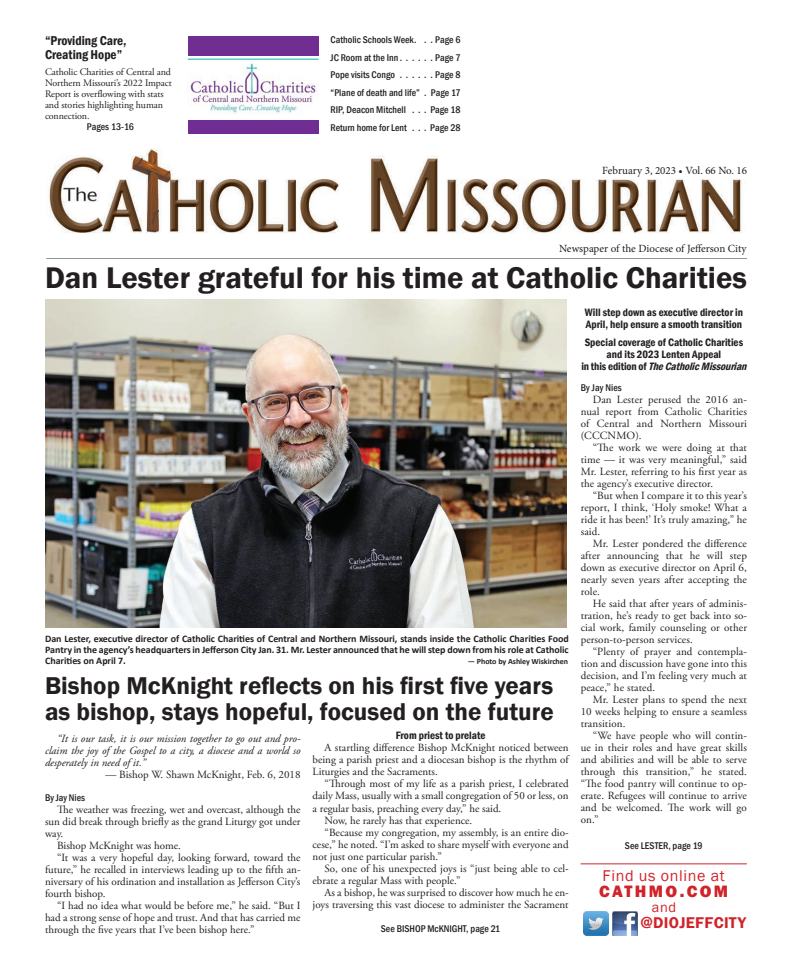
<style>
.page{position:relative;width:792px;height:972px;background:#fff}
.page>*{position:absolute;margin:0;border:0;box-sizing:border-box;transform-origin:0 0}
.Headline{font:600 30.7px "Franklin Gothic";color:#231f20}
.Headline-2{font:600 25px "Franklin Gothic";color:#231f20}
.Body_Text{font:800 17px "Franklin Gothic";letter-spacing:.14em;color:#d1232a}
.Body_Text-2{font:16px "Franklin Gothic";letter-spacing:.04em;color:#d1232a}
.Body_Text-3{font:600 16px "Franklin Gothic";letter-spacing:.02em;color:#d1232a}
.Body_Text-4{font:14.3px "Franklin Gothic";color:#d1232a}
.t1{font:600 condensed 13.2px "Franklin Gothic";color:#231f20}
.Body_Text-5{font:11px/12px "Adobe Garamond Pro";color:#231f20;text-align:justify}
.Subhead{font:600 condensed 11px/12px "Franklin Gothic";color:#231f20}
.Body_Text-6{font:italic 11px/12px "Adobe Garamond Pro";color:#231f20;text-align:justify}
.t2{font:11px "Minion Pro";color:#231f20}
.Subhead-2{font:italic 600 condensed 11px "Franklin Gothic";color:#231f20}
.Cutline{font:700 10px/11px "Calibri";letter-spacing:-.005em;color:#231f20;text-align:justify}
.Byline{font:500 condensed 10px "Franklin Gothic";color:#231f20}
.t3{font:10px/11px "Adobe Garamond Pro";letter-spacing:-.01em;color:#231f20}
.Cutline-2{font:700 8px "Calibri";letter-spacing:-.005em;color:#231f20}
.s1{font-style:normal}
</style>
<div class="page">
<img style="left:49px;top:148px;width:693px;height:85px">
<hr style="left:46px;top:258px;width:701px;height:1px;background:#939598">
<hr style="left:581px;top:863px;width:166px;height:1px;background:#d1232a">
<img style="left:612px;top:911px;width:25px;height:25px">
<img style="left:584px;top:911px;width:25px;height:25px">
<img style="left:45px;top:300px;width:522px;height:327px">
<img style="left:190px;top:63px;width:127px;height:51px">
<div style="left:188px;top:36px;width:131px;height:20px;background:#702d92"></div>
<div style="left:188px;top:121px;width:131px;height:13px;background:#702d92"></div>
<hr style="left:188px;top:59px;width:131px;height:1px;background:#00b5ae">
<p class="t1" style="left:45px;top:32px;width:83px">“Providing Care,</p>
<p class="t1" style="left:45px;top:46px;width:79px">Creating Hope”</p>
<p class="t3" style="left:45px;top:66px;width:128px">Catholic Charities of Central and<br>Northern Missouri’s 2022 Impact<br>Report is overflowing with stats and stories highlighting human connection.</p>
<p class="Byline" style="left:87px;top:120px;width:48px">Pages 13-16</p>
<p class="Byline" style="left:331px;top:33px;width:93px">Catholic Schools Week. ..</p>
<p class="Byline" style="left:435px;top:33px;width:27px">Page 6</p>
<p class="Byline" style="left:331px;top:51px;width:132px">JC Room at the Inn . . . . . . Page 7</p>
<p class="Byline" style="left:331px;top:68px;width:69px">Pope visits Congo ......</p>
<p class="Byline" style="left:435px;top:68px;width:27px">Page 8</p>
<p class="Byline" style="left:331px;top:86px;width:132px">“Plane of death and life” .. Page 17</p>
<p class="Byline" style="left:331px;top:103px;width:81px">RIP, Deacon Mitchell ....</p>
<p class="Byline" style="left:430px;top:103px;width:32px">Page 18</p>
<p class="Byline" style="left:331px;top:121px;width:81px">Return home for Lent ...</p>
<p class="Byline" style="left:430px;top:121px;width:32px">Page 28</p>
<p class="t2" style="left:602px;top:163px;width:146px">February 3, 2023 • Vol. 66 No. 16</p>
<p class="t2" style="left:559px;top:241px;width:189px">Newspaper of the Diocese of Jefferson City</p>
<p class="Headline" style="left:45px;top:259px;width:704px">Dan Lester grateful for his time at Catholic Charities</p>
<p class="Cutline" style="left:45px;top:633px;width:525px">Dan Lester, executive director of Catholic Charities of Central and Northern Missouri, stands inside the Catholic Charities Food Pantry in the agency’s headquarters in Jefferson City Jan. 31. Mr. Lester announced that he will step down from his role at Catholic Charities on April 7.</p>
<p class="Cutline-2" style="left:468px;top:656px;width:102px">— Photo by Ashley Wiskirchen</p>
<p class="Headline-2" style="left:45px;top:670px;width:510px">Bishop McKnight reflects on his first five years</p>
<p class="Headline-2" style="left:45px;top:696px;width:510px">as bishop, stays hopeful, focused on the future</p>
<p class="Body_Text-6" style="left:45px;top:733px;width:257px;text-indent:12px">“It is our task, it is our mission together to go out and pro&shy;claim the joy of the Gospel to a city, a diocese and a world so desperately in need of it.”</p>
<p class="Body_Text-5" style="left:106px;top:769px;width:197px">— Bishop W. Shawn McKnight, Feb. 6, 2018</p>
<p class="Byline" style="left:45px;top:791px;width:42px">By Jay Nies</p>
<p class="Body_Text-5" style="left:45px;top:804px;width:257px;text-indent:12px">The weather was freezing, wet and overcast, although the sun did break through briefly as the grand Liturgy got under way.</p>
<p class="Body_Text-5" style="left:57px;top:840px;width:125px">Bishop McKnight was home.</p>
<p class="Body_Text-5" style="left:45px;top:852px;width:257px;text-indent:12px">“It was a very hopeful day, looking forward, toward the future,” he recalled in interviews leading up to the fifth an&shy;niversary of his ordination and installation as Jefferson City’s fourth bishop.</p>
<p class="Body_Text-5" style="left:45px;top:900px;width:257px;text-indent:12px">“I had no idea what would be before me,” he said. “But I had a strong sense of hope and trust. And that has carried me through the five years that I’ve been bishop here.”</p>
<p class="Subhead" style="left:396px;top:730px;width:91px">From priest to prelate</p>
<p class="Body_Text-5" style="left:313px;top:742px;width:258px;text-indent:12px">A startling difference Bishop McKnight noticed between being a parish priest and a diocesan bishop is the rhythm of Liturgies and the Sacraments.</p>
<p class="Body_Text-5" style="left:313px;top:778px;width:258px;text-indent:12px">“Through most of my life as a parish priest, I celebrated daily Mass, usually with a small congregation of 50 or less, on a regular basis, preaching every day,” he said.</p>
<p class="Body_Text-5" style="left:325px;top:814px;width:149px">Now, he rarely has that experience.</p>
<p class="Body_Text-5" style="left:313px;top:826px;width:258px;text-indent:12px">“Because my congregation, my assembly, is an entire dio&shy;cese,” he noted. “I’m asked to share myself with everyone and not just one particular parish.”</p>
<p class="Body_Text-5" style="left:313px;top:862px;width:258px;text-indent:12px">So, one of his unexpected joys is “just being able to cel&shy;ebrate a regular Mass with people.”</p>
<p class="Body_Text-5" style="left:313px;top:886px;width:258px;text-align:right">As a bishop, he was surprised to discover how much he en&shy;joys traversing this vast diocese to administer the Sacrament</p>
<p class="Byline" style="left:381px;top:922px;width:121px">See BISHOP McKNIGHT, page 21</p>
<p class="Subhead" style="left:585px;top:307px;width:160px">Will step down as executive director in<br>April, help ensure a smooth transition</p>
<p class="Subhead" style="left:585px;top:337px;width:160px">Special coverage of Catholic Charities</p>
<p class="Subhead" style="left:607px;top:349px;width:116px">and its 2023 Lenten Appeal</p>
<p class="Subhead-2" style="left:581px;top:359px;width:170px"><span class="s1">i n t h i s e d i t i o n o f</span> TheCatholicMissourian</p>
<p class="Byline" style="left:581px;top:381px;width:43px">By Jay Nies</p>
<p class="Body_Text-5" style="left:581px;top:394px;width:168px;text-indent:12px">Dan Lester perused the 2016 an&shy;nual report from Catholic Charities of Central and Northern Missouri (CCCNMO).</p>
<p class="Body_Text-5" style="left:581px;top:442px;width:168px;text-indent:12px">“The work we were doing at that time — it was very meaningful,” said Mr. Lester, referring to his first year as the agency’s executive director.</p>
<p class="Body_Text-5" style="left:581px;top:490px;width:168px;text-indent:12px">“But when I compare it to this year’s report, I think, ‘Holy smoke! What a ride it has been!’ It’s truly amazing,” he said.</p>
<p class="Body_Text-5" style="left:581px;top:538px;width:168px;text-indent:12px">Mr. Lester pondered the difference after announcing that he will step down as executive director on April 6, nearly seven years after accepting the role.</p>
<p class="Body_Text-5" style="left:581px;top:598px;width:168px;text-indent:12px">He said that after years of adminis&shy;tration, he’s ready to get back into so&shy;cial work, family counseling or other person-to-person services.</p>
<p class="Body_Text-5" style="left:581px;top:646px;width:168px;text-indent:12px">“Plenty of prayer and contempla&shy;tion and discussion have gone into this decision, and I’m feeling very much at peace,” he stated.</p>
<p class="Body_Text-5" style="left:581px;top:694px;width:168px;text-indent:12px">Mr. Lester plans to spend the next 10 weeks helping to ensure a seamless transition.</p>
<p class="Body_Text-5" style="left:581px;top:730px;width:168px;text-indent:12px">“We have people who will contin&shy;ue in their roles and have great skills and abilities and will be able to serve through this transition,” he stated. “The food pantry will continue to op&shy;erate. Refugees will continue to arrive and be welcomed. The work will go on.”</p>
<p class="Byline" style="left:625px;top:839px;width:79px">See LESTER, page 19</p>
<p class="Body_Text-2" style="left:603px;top:865px;width:124px">Find us online at</p>
<p class="Body_Text" style="left:599px;top:880px;width:131px">CATHMO.COM</p>
<p class="Body_Text-3" style="left:641px;top:913px;width:107px">@DIOJEFFCITY</p>
<p class="Body_Text-4" style="left:652px;top:898px;width:26px">and</p>
</div>
